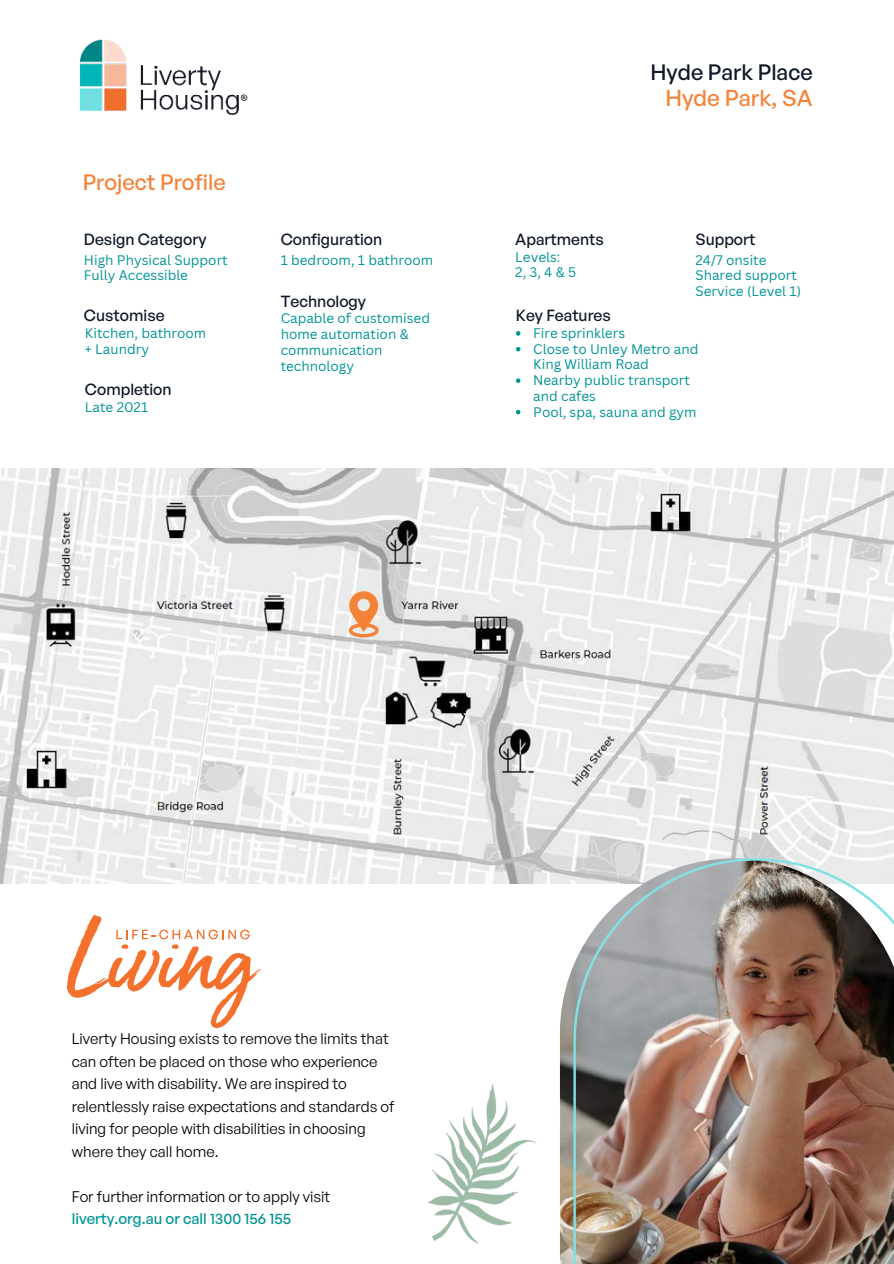
<style>
.page{position:relative;width:894px;height:1264px;background:#fff}
.page>*{position:absolute;margin:0;border:0;box-sizing:border-box;transform-origin:0 0}
.t1{font:500 22.5px "General Sans";color:#f4833a}
.t2{font:500 21.75px "General Sans";color:#f4833a}
.t3{font:500 21.75px "General Sans";color:#0f1828}
.t4{font:500 15.75px "General Sans";color:#0f1828}
.t5{font:15px/22.5px "General Sans";color:#000}
.t6{font:500 15px "General Sans";color:#009496}
.t7{font:13.5px/15.8px "Canva Sans";color:#009496}
</style>
<div class="page">
<img style="left:0;top:469px;width:893px;height:414px">
<img style="left:79px;top:39px;width:169px;height:77px">
<svg style="left:516px;top:331px;width:4px;height:4px"></svg>
<svg style="left:516px;top:347px;width:4px;height:4px"></svg>
<svg style="left:516px;top:378px;width:4px;height:5px"></svg>
<svg style="left:516px;top:410px;width:4px;height:4px"></svg>
<img style="left:559px;top:858px;width:14px;height:405px">
<img style="left:428px;top:1084px;width:108px;height:159px">
<svg style="left:67px;top:914px;width:194px;height:114px"></svg>
<img style="left:573px;top:858px;width:320px;height:405px">
<svg style="left:348px;top:591px;width:31px;height:46px"></svg>
<h2 class="t2" style="left:83px;top:169px;width:144px">Project Profile</h2>
<p class="t4" style="left:84px;top:229px;width:124px">Design Category</p>
<p class="t4" style="left:280px;top:229px;width:103px">Configuration</p>
<p class="t7" style="left:84px;top:252px;width:145px">High Physical Support<br>Fully Accessible</p>
<p class="t4" style="left:84px;top:305px;width:82px">Customise</p>
<p class="t7" style="left:85px;top:325px;width:123px">Kitchen, bathroom + Laundry</p>
<p class="t4" style="left:85px;top:379px;width:88px">Completion</p>
<p class="t7" style="left:85px;top:399px;width:65px">Late 2021</p>
<p class="t7" style="left:280px;top:252px;width:154px">1 bedroom, 1 bathroom</p>
<p class="t4" style="left:280px;top:291px;width:87px">Technology</p>
<p class="t7" style="left:280px;top:311px;width:151px">Capable of customised home automation &amp; communication technology</p>
<h2 class="t3" style="left:650px;top:58px;width:164px">Hyde Park Place</h2>
<h1 class="t1" style="left:665px;top:83px;width:149px">Hyde Park, SA</h1>
<p class="t4" style="left:515px;top:229px;width:90px">Apartments</p>
<p class="t7" style="left:515px;top:249px;width:62px">Levels:<br>2, 3, 4 &amp; 5</p>
<p class="t4" style="left:515px;top:305px;width:97px">Key Features</p>
<p class="t4" style="left:695px;top:229px;width:61px">Support</p>
<p class="t7" style="left:695px;top:252px;width:107px">24/7 onsite<br>Shared support<br>Service (Level 1)</p>
<p class="t7" style="left:533px;top:325px;width:167px">Fire sprinklers<br>Close to Unley Metro and<br>King William Road<br>Nearby public transport and cafes<br>Pool, spa, sauna and gym</p>
<p class="t5" style="left:72px;top:1027px;width:324px">Liverty Housing exists to remove the limits that can often be placed on those who experience and live with disability. We are inspired to relentlessly raise expectations and standards of living for people with disabilities in choosing where they call home.</p>
<p class="t5" style="left:72px;top:1184px;width:260px">For further information or to apply visit</p>
<p class="t6" style="left:72px;top:1209px;width:221px">liverty.org.au or call 1300 156 155</p>
</div>
